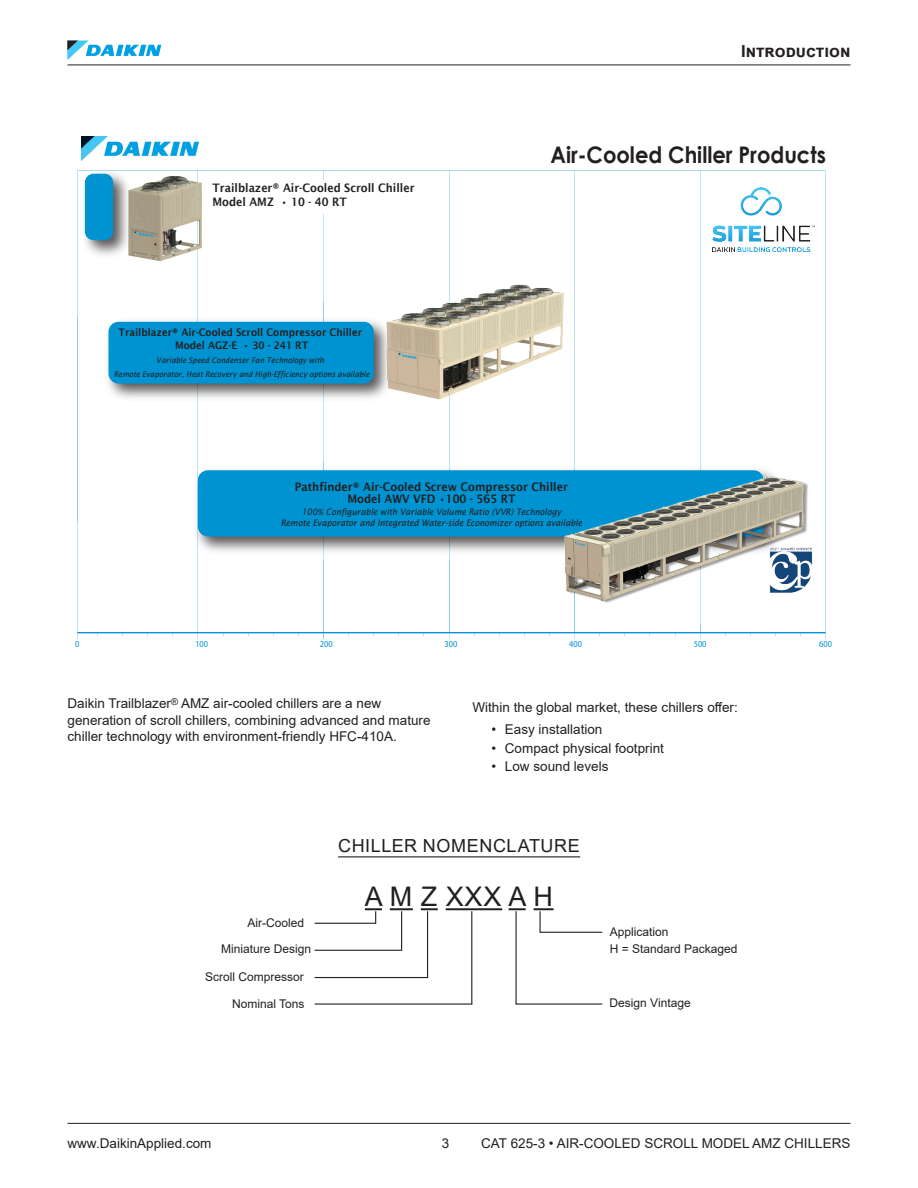
<style>
.page{position:relative;width:918px;height:1188px;background:#fff}
.page>*{position:absolute;margin:0;border:0;box-sizing:border-box;transform-origin:0 0}
.t1{font:27px "Arial";letter-spacing:.255em;color:#231f20}
.t2{font:700 22.8px "Century Gothic";color:#231f20;scale:.92 1}
.t3{font:18px "Arial";letter-spacing:.035em;color:#231f20}
.t4{font:700 16.5px "Arial";color:#231f20}
.t5{font:13.5px/16.5px "Arial";color:#231f20}
.t6{font:12px/26.1px "Arial";color:#231f20}
.t7{font:600 11.7px/13.6px "Lucida Sans";color:#231f20;scale:.92 1}
.t8{font:600 10.5px/13.6px "Lucida Sans";color:#231f20;text-align:center;scale:.92 1}
.t9{font:9.15px "Myriad Pro";color:#0093d1;scale:.92 1}
.t10{font:italic 9px/11.9px "Lucida Sans";color:#231f20;text-align:center;scale:.92 1}
.t11{font:italic 7.95px/13.6px "Lucida Sans";color:#231f20;text-align:center;scale:.92 1}
.s1{font-size:11.85px}
</style>
<div class="page">
<svg style="left:67px;top:41px;width:94px;height:19px"></svg>
<hr style="left:68px;top:65px;width:782px;height:1px;background:#231f20">
<hr style="left:68px;top:1123px;width:782px;height:1px;background:#231f20">
<hr style="left:338px;top:856px;width:242px;height:1px;background:#231f20">
<hr style="left:390px;top:908px;width:23px;height:2px;background:#231f20">
<svg style="left:421px;top:908px;width:17px;height:2px"></svg>
<hr style="left:446px;top:908px;width:56px;height:2px;background:#231f20">
<svg style="left:509px;top:908px;width:17px;height:2px"></svg>
<hr style="left:534px;top:908px;width:20px;height:2px;background:#231f20">
<svg style="left:77px;top:632px;width:749px;height:1px"></svg>
<svg style="left:208px;top:170px;width:618px;height:1px"></svg>
<img style="left:77px;top:170px;width:40px;height:92px">
<div style="left:85px;top:174px;width:28px;height:66px;background:#0093d1;border-radius:9px"></div>
<img style="left:107px;top:314px;width:253px;height:92px">
<div style="left:109px;top:322px;width:265px;height:62px;background:#0093d1;border-radius:10px"></div>
<img style="left:196px;top:462px;width:341px;height:96px">
<div style="left:198px;top:470px;width:566px;height:66px;background:#0093d1;border-radius:10px"></div>
<img style="left:537px;top:447px;width:271px;height:177px">
<img style="left:82px;top:136px;width:117px;height:25px">
<img style="left:766px;top:544px;width:47px;height:51px">
<img style="left:360px;top:251px;width:215px;height:170px">
<img style="left:117px;top:160px;width:91px;height:112px">
<img style="left:712px;top:187px;width:103px;height:64px">
<hr style="left:427px;top:911px;width:1px;height:67px;background:#231f20">
<hr style="left:315px;top:977px;width:113px;height:1px;background:#231f20">
<hr style="left:401px;top:911px;width:1px;height:39px;background:#231f20">
<hr style="left:315px;top:950px;width:87px;height:1px;background:#231f20">
<svg style="left:365px;top:908px;width:17px;height:16px"></svg>
<hr style="left:315px;top:923px;width:61px;height:1px;background:#231f20">
<hr style="left:471px;top:911px;width:1px;height:93px;background:#231f20">
<hr style="left:315px;top:1003px;width:157px;height:2px;background:#231f20">
<hr style="left:540px;top:932px;width:62px;height:1px;background:#231f20">
<svg style="left:540px;top:911px;width:1px;height:21px"></svg>
<hr style="left:516px;top:911px;width:1px;height:93px;background:#231f20">
<hr style="left:516px;top:1003px;width:86px;height:2px;background:#231f20">
<p class="t4" style="left:741px;top:40px;width:111px">Introduction</p>
<p class="t7" style="left:212px;top:181px;width:221px">Trailblazer<span class="s1">®</span> Air-Cooled Scroll Chiller<br>Model AMZ • 10 - 40 RT</p>
<p class="t8" style="left:118px;top:325px;width:266px">Trailblazer® Air-Cooled Scroll Compressor Chiller<br>Model AGZ-E • 30 - 241 RT</p>
<p class="t11" style="left:114px;top:353px;width:279px">Variable Speed Condenser Fan Technology with<br>Remote Evaporator, Heat Recovery and High-Efficiency options available</p>
<h2 class="t2" style="left:550px;top:137px;width:301px">Air-Cooled Chiller Products</h2>
<p class="t7" style="left:295px;top:481px;width:298px;line-height:11.9px;text-align:center">Pathfinder® Air-Cooled Screw Compressor Chiller<br>Model AWV VFD •100 - 565 RT</p>
<p class="t10" style="left:281px;top:505px;width:329px">100% Configurable with Variable Volume Ratio (VVR) Technology<br>Remote Evaporator and Integrated Water-side Economizer options available</p>
<p class="t9" style="left:75px;top:638px;width:6px">0</p>
<p class="t9" style="left:195px;top:638px;width:16px">100</p>
<p class="t9" style="left:320px;top:638px;width:16px">200</p>
<p class="t9" style="left:445px;top:638px;width:16px">300</p>
<p class="t9" style="left:569px;top:638px;width:16px">400</p>
<p class="t9" style="left:694px;top:638px;width:16px">500</p>
<p class="t9" style="left:819px;top:638px;width:16px">600</p>
<p class="t5" style="left:68px;top:695px;width:365px">Daikin Trailblazer<sup>®</sup> AMZ air-cooled chillers are a new generation of scroll chillers, combining advanced and mature chiller technology with environment-friendly HFC-410A.</p>
<p class="t5" style="left:473px;top:699px;width:267px">Within the global market, these chillers offer:</p>
<p class="t5" style="left:491px;top:721px;width:113px">• Easy installation</p>
<p class="t5" style="left:491px;top:739px;width:174px">• Compact physical footprint</p>
<p class="t5" style="left:491px;top:758px;width:119px">• Low sound levels</p>
<p class="t6" style="left:221px;top:910px;width:92px;text-indent:26px">Air-Cooled<br>Miniature Design</p>
<p class="t6" style="left:205px;top:963px;width:100px">Scroll Compressor</p>
<h3 class="t3" style="left:338px;top:834px;width:243px">CHILLER NOMENCLATURE</h3>
<h1 class="t1" style="left:365px;top:878px;width:190px">AMZXXXAH</h1>
<p class="t6" style="left:610px;top:924px;width:129px;line-height:16.5px">Application<br>H = Standard Packaged</p>
<p class="t6" style="left:232px;top:991px;width:74px">Nominal Tons</p>
<p class="t6" style="left:610px;top:990px;width:83px">Design Vintage</p>
<p class="t5" style="left:68px;top:1134px;width:146px">www.DaikinApplied.com</p>
<p class="t5" style="left:442px;top:1134px;width:9px">3</p>
<p class="t5" style="left:481px;top:1134px;width:371px">CAT 625-3 • AIR-COOLED SCROLL MODEL AMZ CHILLERS</p>
</div>
